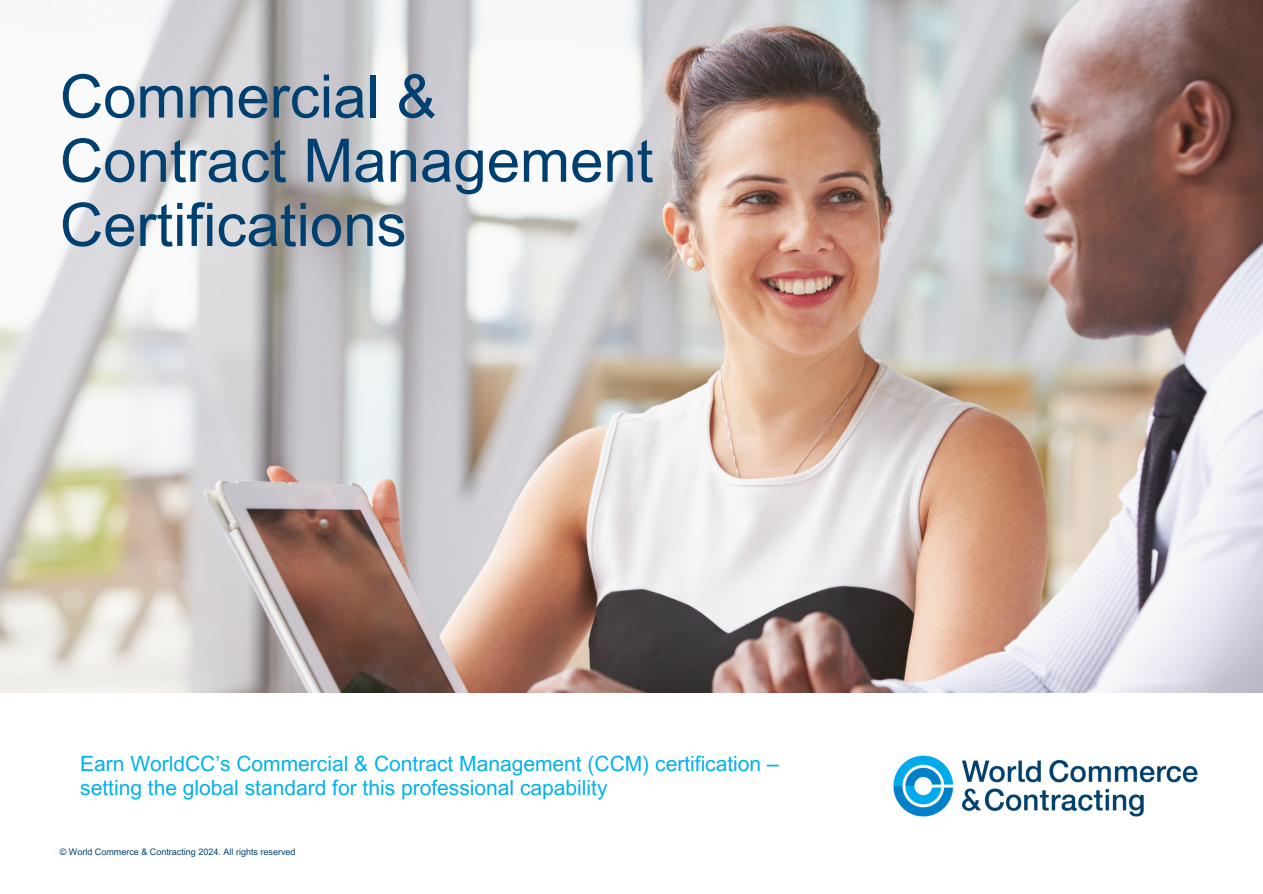
<style>
.page{position:relative;width:1263px;height:894px;background:#fff}
.page>*{position:absolute;margin:0;border:0;box-sizing:border-box;transform-origin:0 0}
.t1{font:60px/64.2px "Arial MT Pro";color:#004070}
.t2{font:21px/24.8px "Arial MT Pro";color:#00b1eb}
.t3{font:9px "Arial MT Pro";color:#004070}
</style>
<div class="page">
<img style="left:0;top:0;width:1263px;height:693px">
<img style="left:893px;top:755px;width:305px;height:62px">
<h1 class="t1" style="left:60px;top:72px;width:595px">Commercial &amp;<br>Contract Management<br>Certifications</h1>
<h2 class="t2" style="left:80px;top:753px;width:700px">Earn WorldCC’s Commercial &amp; Contract Management (CCM) certification – setting the global standard for this professional capability</h2>
<p class="t3" style="left:60px;top:848px;width:237px">© World Commerce &amp; Contracting 2024. All rights reserved</p>
</div>
